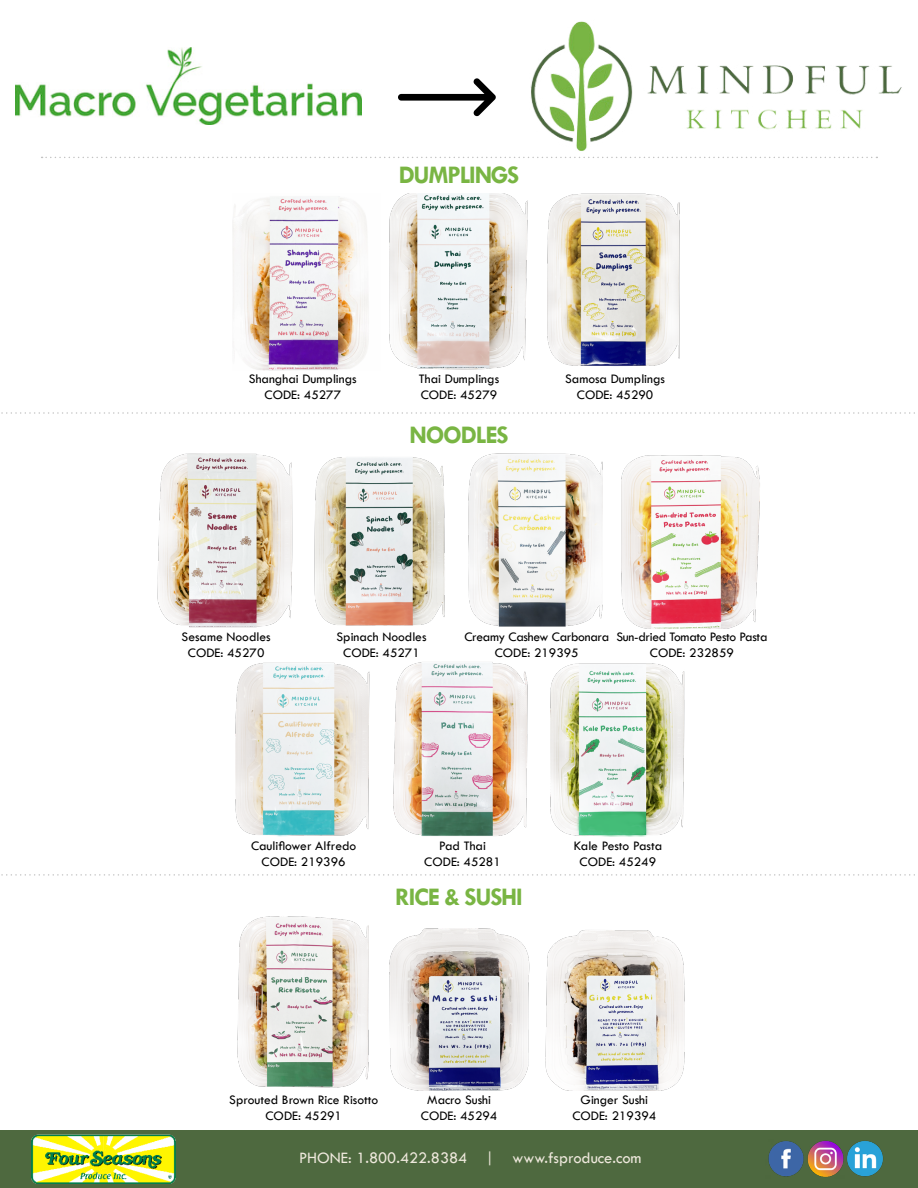
<style>
.page{position:relative;width:918px;height:1188px;background:#fff}
.page>*{position:absolute;margin:0;border:0;box-sizing:border-box;transform-origin:0 0}
.t1{font:700 25.5px "Tw Cen";letter-spacing:-.05em;color:#79b543}
.t2{font:16.5px "Tw Cen";color:#eee8dc}
.t3{font:13.5px/16.2px "Tw Cen";color:#000;text-align:center}
.t4{font:13.5px/16.2px "Tw Cen";letter-spacing:-.02em;color:#000;text-align:center}
</style>
<div class="page">
<img style="left:157px;top:453px;width:603px;height:175px">
<img style="left:233px;top:194px;width:447px;height:176px">
<img style="left:235px;top:662px;width:450px;height:175px">
<svg style="left:1px;top:412px;width:914px;height:2px"></svg>
<svg style="left:1px;top:874px;width:914px;height:2px"></svg>
<svg style="left:42px;top:157px;width:835px;height:1px"></svg>
<img style="left:237px;top:916px;width:448px;height:174px">
<div style="left:0;top:1131px;width:918px;height:57px;background:#4e693f"></div>
<img style="left:31px;top:1135px;width:144px;height:49px">
<img style="left:768px;top:1140px;width:75px;height:37px">
<img style="left:843px;top:1141px;width:40px;height:36px">
<img style="left:530px;top:21px;width:372px;height:130px">
<img style="left:16px;top:48px;width:346px;height:77px">
<svg style="left:398px;top:78px;width:98px;height:38px"></svg>
<h1 class="t1" style="left:399px;top:160px;width:122px">DUMPLINGS</h1>
<p class="t3" style="left:249px;top:371px;width:109px">Shanghai Dumplings<br>CODE: 45277</p>
<p class="t3" style="left:419px;top:371px;width:82px;text-align:left">Thai Dumplings<br>CODE: 45279</p>
<p class="t3" style="left:565px;top:371px;width:101px">Samosa Dumplings<br>CODE: 45290</p>
<h1 class="t1" style="left:409px;top:420px;width:101px">NOODLES</h1>
<p class="t3" style="left:182px;top:629px;width:91px">Sesame Noodles<br>CODE: 45270</p>
<p class="t3" style="left:337px;top:629px;width:92px">Spinach Noodles<br>CODE: 45271</p>
<p class="t4" style="left:464px;top:629px;width:146px">Creamy Cashew Carbonara<br>CODE: 219395</p>
<p class="t4" style="left:616px;top:629px;width:153px">Sun-dried Tomato Pesto Pasta<br>CODE: 232859</p>
<p class="t3" style="left:251px;top:837px;width:107px">Cauliflower Alfredo<br>CODE: 219396</p>
<p class="t3" style="left:424px;top:837px;width:78px">Pad Thai<br>CODE: 45281</p>
<p class="t3" style="left:574px;top:837px;width:90px">Kale Pesto Pasta<br>CODE: 45249</p>
<h1 class="t1" style="left:395px;top:882px;width:129px">RICE &amp; SUSHI</h1>
<p class="t3" style="left:229px;top:1091px;width:151px">Sprouted Brown Rice Risotto<br>CODE: 45291</p>
<p class="t3" style="left:421px;top:1091px;width:78px">Macro Sushi<br>CODE: 45294</p>
<p class="t3" style="left:572px;top:1091px;width:86px">Ginger Sushi<br>CODE: 219394</p>
<p class="t2" style="left:299px;top:1148px;width:344px">PHONE: 1.800.422.8384 | www.fsproduce.com</p>
</div>
